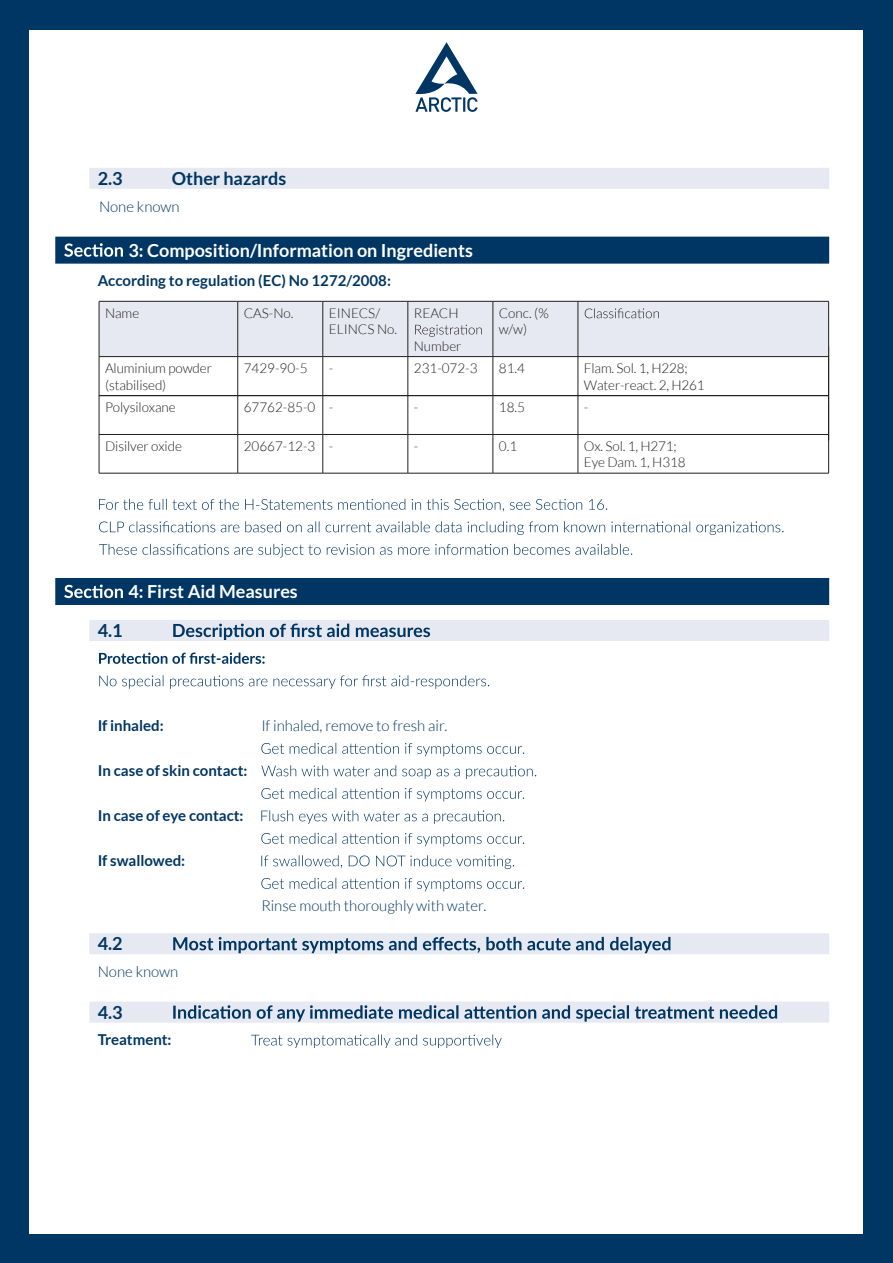
<style>
.page{position:relative;width:893px;height:1263px;background:#003663}
.page>*{position:absolute;margin:0;border:0;box-sizing:border-box;transform-origin:0 0}
.t1{font:700 18px "Lato";color:#fff}
.t2{font:700 18px "Lato";color:#003663}
.t3{font:700 15px "Lato";color:#003663}
.t4{font:300 15px "Lato";color:#003663}
.t5{font:300 13.5px/16.2px "Lato";letter-spacing:-.005em;color:#231f20}
</style>
<div class="page">
<div style="left:30px;top:30px;width:833px;height:1203px;background:#fff"></div>
<hr style="left:99px;top:357px;width:1px;height:38px;background:#231f20">
<hr style="left:237px;top:357px;width:1px;height:38px;background:#231f20">
<hr style="left:323px;top:357px;width:1px;height:38px;background:#231f20">
<hr style="left:408px;top:357px;width:1px;height:38px;background:#231f20">
<hr style="left:493px;top:357px;width:1px;height:38px;background:#231f20">
<hr style="left:578px;top:357px;width:1px;height:38px;background:#231f20">
<hr style="left:828px;top:357px;width:1px;height:38px;background:#231f20">
<div style="left:99px;top:302px;width:730px;height:55px;background:#e6e9f1"></div>
<hr style="left:99px;top:395px;width:139px;height:1px;background:#231f20">
<hr style="left:238px;top:395px;width:85px;height:1px;background:#231f20">
<hr style="left:323px;top:395px;width:85px;height:1px;background:#231f20">
<hr style="left:408px;top:395px;width:85px;height:1px;background:#231f20">
<hr style="left:493px;top:395px;width:85px;height:1px;background:#231f20">
<hr style="left:578px;top:395px;width:251px;height:1px;background:#231f20">
<hr style="left:99px;top:396px;width:1px;height:38px;background:#231f20">
<hr style="left:237px;top:396px;width:1px;height:38px;background:#231f20">
<hr style="left:323px;top:396px;width:1px;height:38px;background:#231f20">
<hr style="left:408px;top:396px;width:1px;height:38px;background:#231f20">
<hr style="left:493px;top:396px;width:1px;height:38px;background:#231f20">
<hr style="left:578px;top:396px;width:1px;height:38px;background:#231f20">
<hr style="left:828px;top:396px;width:1px;height:38px;background:#231f20">
<hr style="left:99px;top:434px;width:139px;height:1px;background:#231f20">
<hr style="left:238px;top:434px;width:85px;height:1px;background:#231f20">
<hr style="left:323px;top:434px;width:85px;height:1px;background:#231f20">
<hr style="left:408px;top:434px;width:85px;height:1px;background:#231f20">
<hr style="left:493px;top:434px;width:85px;height:1px;background:#231f20">
<hr style="left:578px;top:434px;width:251px;height:1px;background:#231f20">
<hr style="left:99px;top:434px;width:1px;height:39px;background:#231f20">
<hr style="left:237px;top:434px;width:1px;height:39px;background:#231f20">
<hr style="left:323px;top:434px;width:1px;height:39px;background:#231f20">
<hr style="left:408px;top:434px;width:1px;height:39px;background:#231f20">
<hr style="left:493px;top:434px;width:1px;height:39px;background:#231f20">
<hr style="left:578px;top:434px;width:1px;height:39px;background:#231f20">
<hr style="left:828px;top:434px;width:1px;height:39px;background:#231f20">
<hr style="left:99px;top:473px;width:139px;height:1px;background:#231f20">
<hr style="left:238px;top:473px;width:85px;height:1px;background:#231f20">
<hr style="left:323px;top:473px;width:85px;height:1px;background:#231f20">
<hr style="left:408px;top:473px;width:85px;height:1px;background:#231f20">
<hr style="left:493px;top:473px;width:85px;height:1px;background:#231f20">
<hr style="left:578px;top:473px;width:251px;height:1px;background:#231f20">
<div style="left:89px;top:168px;width:740px;height:21px;background:#e6e9f1"></div>
<div style="left:55px;top:237px;width:774px;height:27px;background:#003663"></div>
<div style="left:55px;top:578px;width:774px;height:27px;background:#003663"></div>
<div style="left:89px;top:620px;width:740px;height:21px;background:#e6e9f1"></div>
<div style="left:89px;top:933px;width:740px;height:21px;background:#e6e9f1"></div>
<svg style="left:64px;top:243px;width:59px;height:14px"></svg>
<svg style="left:64px;top:585px;width:59px;height:13px"></svg>
<svg style="left:173px;top:623px;width:257px;height:17px"></svg>
<svg style="left:99px;top:652px;width:166px;height:12px"></svg>
<svg style="left:99px;top:675px;width:390px;height:14px"></svg>
<svg style="left:261px;top:743px;width:263px;height:13px"></svg>
<svg style="left:261px;top:765px;width:275px;height:14px"></svg>
<svg style="left:261px;top:788px;width:263px;height:13px"></svg>
<svg style="left:261px;top:810px;width:243px;height:14px"></svg>
<svg style="left:261px;top:833px;width:263px;height:13px"></svg>
<svg style="left:261px;top:855px;width:253px;height:14px"></svg>
<svg style="left:261px;top:878px;width:263px;height:13px"></svg>
<svg style="left:173px;top:937px;width:497px;height:16px"></svg>
<svg style="left:415px;top:42px;width:63px;height:70px"></svg>
<hr style="left:99px;top:301px;width:139px;height:1px;background:#231f20">
<hr style="left:238px;top:301px;width:85px;height:1px;background:#231f20">
<hr style="left:323px;top:301px;width:85px;height:1px;background:#231f20">
<hr style="left:408px;top:301px;width:85px;height:1px;background:#231f20">
<hr style="left:493px;top:301px;width:85px;height:1px;background:#231f20">
<hr style="left:578px;top:301px;width:251px;height:1px;background:#231f20">
<svg style="left:99px;top:499px;width:508px;height:13px"></svg>
<svg style="left:99px;top:521px;width:684px;height:14px"></svg>
<svg style="left:99px;top:544px;width:533px;height:13px"></svg>
<div style="left:89px;top:1002px;width:740px;height:21px;background:#e6e9f1"></div>
<svg style="left:173px;top:1005px;width:604px;height:17px"></svg>
<svg style="left:251px;top:1034px;width:251px;height:14px"></svg>
<h1 class="t2" style="left:98px;top:168px;width:26px">2.3</h1>
<h1 class="t2" style="left:172px;top:168px;width:116px">Other hazards</h1>
<p class="t4" style="left:99px;top:198px;width:82px">None known</p>
<h1 class="t1" style="left:128px;top:240px;width:346px">3: Composition/Information on Ingredients</h1>
<p class="t3" style="left:98px;top:272px;width:295px">According to regulation (EC) No 1272/2008:</p>
<p class="t5" style="left:105px;top:305px;width:36px">Name</p>
<p class="t5" style="left:244px;top:305px;width:51px">CAS-No.</p>
<p class="t5" style="left:329px;top:305px;width:70px">EINECS/<br>ELINCS No.</p>
<p class="t5" style="left:414px;top:305px;width:46px">REACH</p>
<p class="t5" style="left:414px;top:338px;width:49px">Number</p>
<p class="t5" style="left:499px;top:305px;width:51px">Conc. (% w/w)</p>
<p class="t5" style="left:105px;top:361px;width:108px">Aluminium powder (stabilised)</p>
<p class="t5" style="left:244px;top:361px;width:65px">7429-90-5</p>
<p class="t5" style="left:329px;top:361px;width:6px">-</p>
<p class="t5" style="left:414px;top:361px;width:65px">231-072-3</p>
<p class="t5" style="left:499px;top:361px;width:28px">81.4</p>
<p class="t5" style="left:584px;top:361px;width:122px">Flam. Sol. 1, H228;<br>Water-react. 2, H261</p>
<p class="t5" style="left:105px;top:399px;width:72px">Polysiloxane</p>
<p class="t5" style="left:244px;top:399px;width:91px">67762-85-0 -</p>
<p class="t5" style="left:414px;top:399px;width:6px">-</p>
<p class="t5" style="left:499px;top:399px;width:28px">18.5</p>
<p class="t5" style="left:584px;top:399px;width:6px">-</p>
<p class="t5" style="left:105px;top:438px;width:78px">Disilver oxide</p>
<p class="t5" style="left:244px;top:438px;width:91px">20667-12-3 -</p>
<p class="t5" style="left:414px;top:438px;width:6px">-</p>
<p class="t5" style="left:499px;top:438px;width:20px">0.1</p>
<p class="t5" style="left:584px;top:438px;width:103px">Ox. Sol. 1, H271;<br>Eye Dam. 1, H318</p>
<h1 class="t1" style="left:128px;top:581px;width:171px">4: First Aid Measures</h1>
<h1 class="t2" style="left:98px;top:620px;width:26px">4.1</h1>
<p class="t3" style="left:98px;top:717px;width:67px">If inhaled:</p>
<p class="t4" style="left:261px;top:718px;width:188px">If inhaled, remove to fresh air.</p>
<p class="t3" style="left:98px;top:762px;width:151px">In case of skin contact:</p>
<p class="t3" style="left:98px;top:807px;width:147px">In case of eye contact:</p>
<p class="t3" style="left:98px;top:852px;width:89px">If swallowed:</p>
<p class="t4" style="left:261px;top:898px;width:227px">Rinse mouth thoroughly with water.</p>
<h1 class="t2" style="left:98px;top:933px;width:26px">4.2</h1>
<p class="t4" style="left:98px;top:963px;width:82px">None known</p>
<h1 class="t2" style="left:98px;top:1002px;width:26px">4.3</h1>
<p class="t3" style="left:98px;top:1031px;width:75px">Treatment:</p>
</div>
